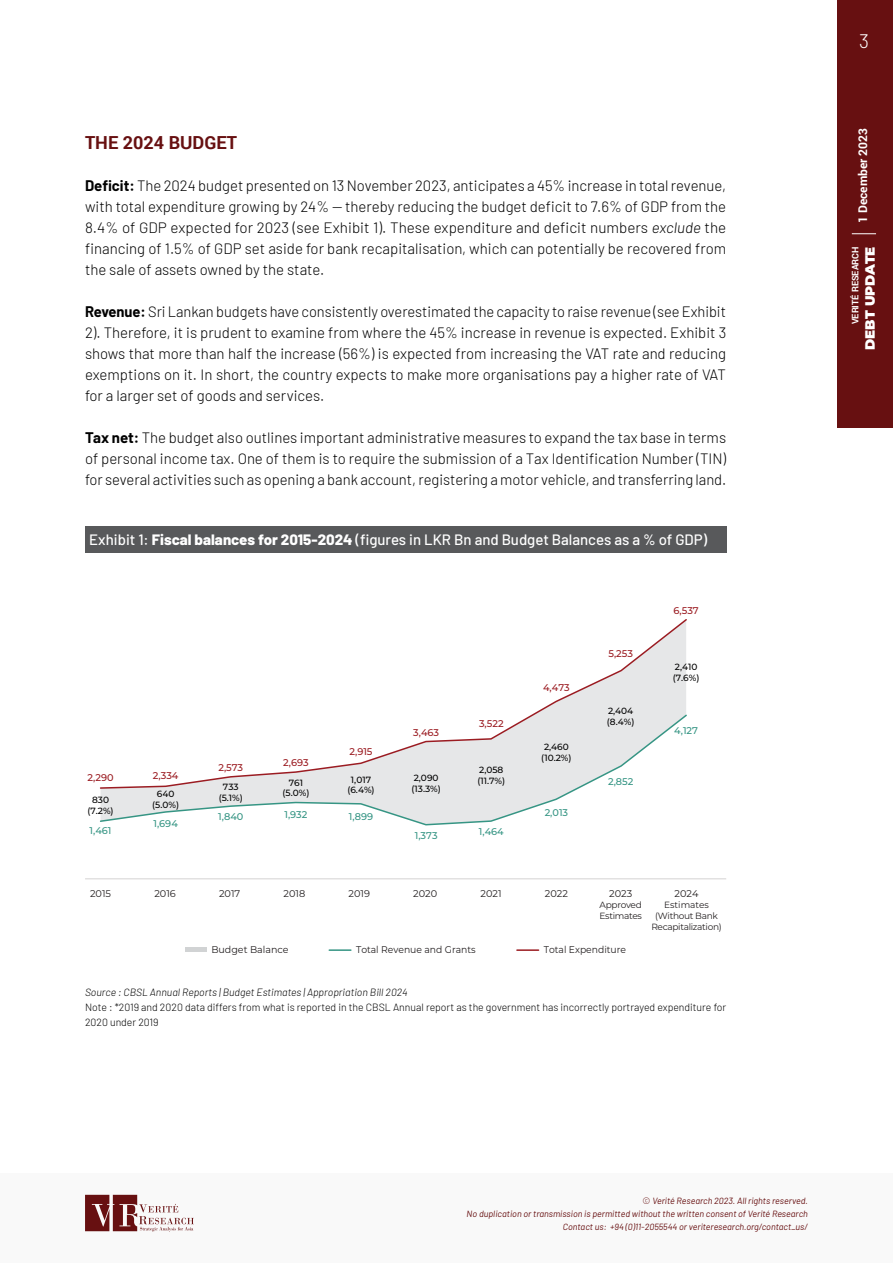
<style>
.page{position:relative;width:893px;height:1263px;background:#fff}
.page>*{position:absolute;margin:0;border:0;box-sizing:border-box;transform-origin:0 0}
.t1{font:300 19.5px "Barlow";color:#fff}
.Main_Sub_Heading{font:700 18px "Roboto";color:#671011}
.Body_Copy{font:300 15px/21px "Barlow";color:#000;text-align:justify}
.Figure_Table_heading{font:500 15px "Barlow";color:#fff}
.t2{font:900 13.5px "Montserrat";color:#fff}
.t3{font:700 12px "Roboto";color:#fff}
.Note_text{font:300 10.5px/15px "Barlow";color:#000}
.Source_txt{font:italic 300 10.5px "Barlow";color:#000}
.t4{font:9.75px "Montserrat";color:#231f20}
.t5{font:500 9.75px "Montserrat";color:#9b1c22}
.t6{font:500 9.75px "Montserrat";color:#369584}
.t7{font:9.75px "Montserrat";color:#231f20;scale:.95 1}
.t8{font:italic 9px/12.8px "Barlow";color:#671011;text-align:right}
.t9{font:500 9px/10.8px "Montserrat";color:#000;text-align:center}
.t10{font:9px/10.8px "Montserrat";letter-spacing:-.035em;color:#231f20}
.t11{font:700 9px "Roboto";color:#fff}
.s1{font-weight:700}
.s2{font-style:italic}
.s3{font-weight:800}
.s4{font-weight:300;font-style:normal}
</style>
<div class="page">
<div style="left:838px;top:0;width:55px;height:427px;background:#671011"></div>
<svg style="left:852px;top:233px;width:24px;height:1px"></svg>
<div style="left:0;top:1173px;width:893px;height:90px;background:#f9f9f9"></div>
<svg style="left:85px;top:1195px;width:109px;height:37px"></svg>
<div style="left:85px;top:526px;width:641px;height:26px;background:#58595b"></div>
<hr style="left:85px;top:878px;width:641px;height:1px;background:#dad9d9">
<hr style="left:329px;top:949px;width:22px;height:2px;background:#369584">
<hr style="left:517px;top:949px;width:22px;height:2px;background:#9b1c22">
<div style="left:185px;top:947px;width:22px;height:5px;background:#d1d3d4"></div>
<svg style="left:534px;top:619px;width:153px;height:94px"></svg>
<svg style="left:100px;top:713px;width:587px;height:113px"></svg>
<p class="Main_Sub_Heading" style="left:85px;top:129px;width:154px">THE 2024 BUDGET</p>
<p class="Body_Copy" style="left:85px;top:174px;width:643px"><span class="s1">Deficit:</span> The 2024 budget presented on 13 November 2023, anticipates a 45% increase in total revenue, with total expenditure growing by 24% — thereby reducing the budget deficit to 7.6% of GDP from the 8.4% of GDP expected for 2023 (see Exhibit 1). These expenditure and deficit numbers <span class="s2">exclude</span> the financing of 1.5% of GDP set aside for bank recapitalisation, which can potentially be recovered from the sale of assets owned by the state.</p>
<p class="Body_Copy" style="left:85px;top:300px;width:643px"><span class="s1">Revenue:</span> Sri Lankan budgets have consistently overestimated the capacity to raise revenue (see Exhibit 2). Therefore, it is prudent to examine from where the 45% increase in revenue is expected. Exhibit 3 shows that more than half the increase (56%) is expected from increasing the VAT rate and reducing exemptions on it. In short, the country expects to make more organisations pay a higher rate of VAT for a larger set of goods and services.</p>
<p class="Body_Copy" style="left:85px;top:426px;width:643px"><span class="s1">Tax net:</span> The budget also outlines important administrative measures to expand the tax base in terms of personal income tax. One of them is to require the submission of a Tax Identification Number (TIN) for several activities such as opening a bank account, registering a motor vehicle, and transferring land.</p>
<p class="Figure_Table_heading" style="left:89px;top:529px;width:619px">Exhibit 1: <span class="s3">Fiscal balances for 2015-2024</span> (figures in LKR Bn and Budget Balances as a % of GDP)</p>
<p class="t5" style="left:350px;top:745px;width:25px">2,915</p>
<p class="t5" style="left:413px;top:726px;width:27px">3,463</p>
<p class="t5" style="left:479px;top:717px;width:26px">3,522</p>
<p class="t5" style="left:283px;top:756px;width:27px">2,693</p>
<p class="t5" style="left:218px;top:761px;width:26px">2,573</p>
<p class="t9" style="left:87px;top:794px;width:28px">830 (7.2%)</p>
<p class="t9" style="left:152px;top:788px;width:28px">640 (5.0%)</p>
<p class="t9" style="left:219px;top:781px;width:26px">733 (5.1%)</p>
<p class="t9" style="left:282px;top:776px;width:28px">761 (5.0%)</p>
<p class="t9" style="left:347px;top:773px;width:29px">1,017 (6.4%)</p>
<p class="t9" style="left:411px;top:772px;width:31px;text-align:left">2,090 (13.3%)</p>
<p class="t9" style="left:477px;top:764px;width:29px;text-align:left">2,058 (11.7%)</p>
<p class="t5" style="left:88px;top:770px;width:27px">2,290</p>
<p class="t5" style="left:153px;top:769px;width:27px">2,334</p>
<p class="t6" style="left:218px;top:810px;width:27px">1,840</p>
<p class="t6" style="left:284px;top:808px;width:25px">1,932</p>
<p class="t6" style="left:349px;top:809px;width:26px">1,899</p>
<p class="t6" style="left:153px;top:816px;width:26px">1,694</p>
<p class="t6" style="left:90px;top:824px;width:23px">1,461</p>
<p class="t6" style="left:479px;top:824px;width:26px">1,464</p>
<p class="t6" style="left:415px;top:829px;width:24px">1,373</p>
<p class="t5" style="left:543px;top:681px;width:28px">4,473</p>
<p class="t9" style="left:541px;top:741px;width:32px">2,460 (10.2%)</p>
<p class="t6" style="left:545px;top:805px;width:25px">2,013</p>
<p class="t5" style="left:608px;top:647px;width:26px">5,253</p>
<p class="t9" style="left:607px;top:705px;width:29px;text-align:left">2,404 (8.4%)</p>
<p class="t6" style="left:608px;top:774px;width:27px">2,852</p>
<p class="t5" style="left:673px;top:604px;width:27px">6,537</p>
<p class="t9" style="left:673px;top:661px;width:28px;text-align:left">2,410 (7.6%)</p>
<p class="t6" style="left:674px;top:724px;width:25px">4,127</p>
<p class="t4" style="left:90px;top:887px;width:23px">2015</p>
<p class="t4" style="left:154px;top:887px;width:23px">2016</p>
<p class="t4" style="left:219px;top:887px;width:23px">2017</p>
<p class="t4" style="left:284px;top:887px;width:23px">2018</p>
<p class="t4" style="left:349px;top:887px;width:23px">2019</p>
<p class="t4" style="left:413px;top:887px;width:26px">2020</p>
<p class="t4" style="left:481px;top:887px;width:23px">2021</p>
<p class="t4" style="left:545px;top:887px;width:25px">2022</p>
<p class="t4" style="left:609px;top:887px;width:25px">2023</p>
<p class="t10" style="left:599px;top:899px;width:44px">Approved<br>Estimates</p>
<p class="t4" style="left:211px;top:942px;width:79px">Budget Balance</p>
<p class="t7" style="left:356px;top:942px;width:127px">Total Revenue and Grants</p>
<p class="t7" style="left:544px;top:942px;width:88px">Total Expenditure</p>
<p class="t4" style="left:675px;top:887px;width:26px">2024</p>
<p class="t10" style="left:651px;top:899px;width:72px;text-align:center">Estimates (Without Bank<br>Recapitalization)</p>
<p class="Source_txt" style="left:85px;top:984px;width:324px">Source : CBSL Annual Reports | Budget Estimates | Appropriation Bill 2024</p>
<p class="Note_text" style="left:85px;top:998px;width:643px">Note : *2019 and 2020 data differs from what is reported in the CBSL Annual report as the government has incorrectly portrayed expenditure for<br>2020 under 2019</p>
<h1 class="t1" style="left:859px;top:27px;width:11px">3</h1>
<p class="t11" style="left:853px;top:195px;width:73px;rotate:-90deg">15 February 2023</p>
<p class="t3" style="left:854px;top:223px;width:96px;rotate:-90deg">1 December 2023</p>
<p class="t11" style="left:849px;top:324px;width:79px;rotate:-90deg">VERITÉ RESEARCH</p>
<p class="t2" style="left:860px;top:350px;width:105px;rotate:-90deg">DEBT UPDATE</p>
<p class="t8" style="left:467px;top:1194px;width:343px"><span class="s4">©</span> Verité Research 2023. All rights reserved.<br>No duplication or transmission is permitted without the written consent of Verité Research<br>Contact us: +94 (0)11-2055544 or veriteresearch.org/contact_us/</p>
</div>
